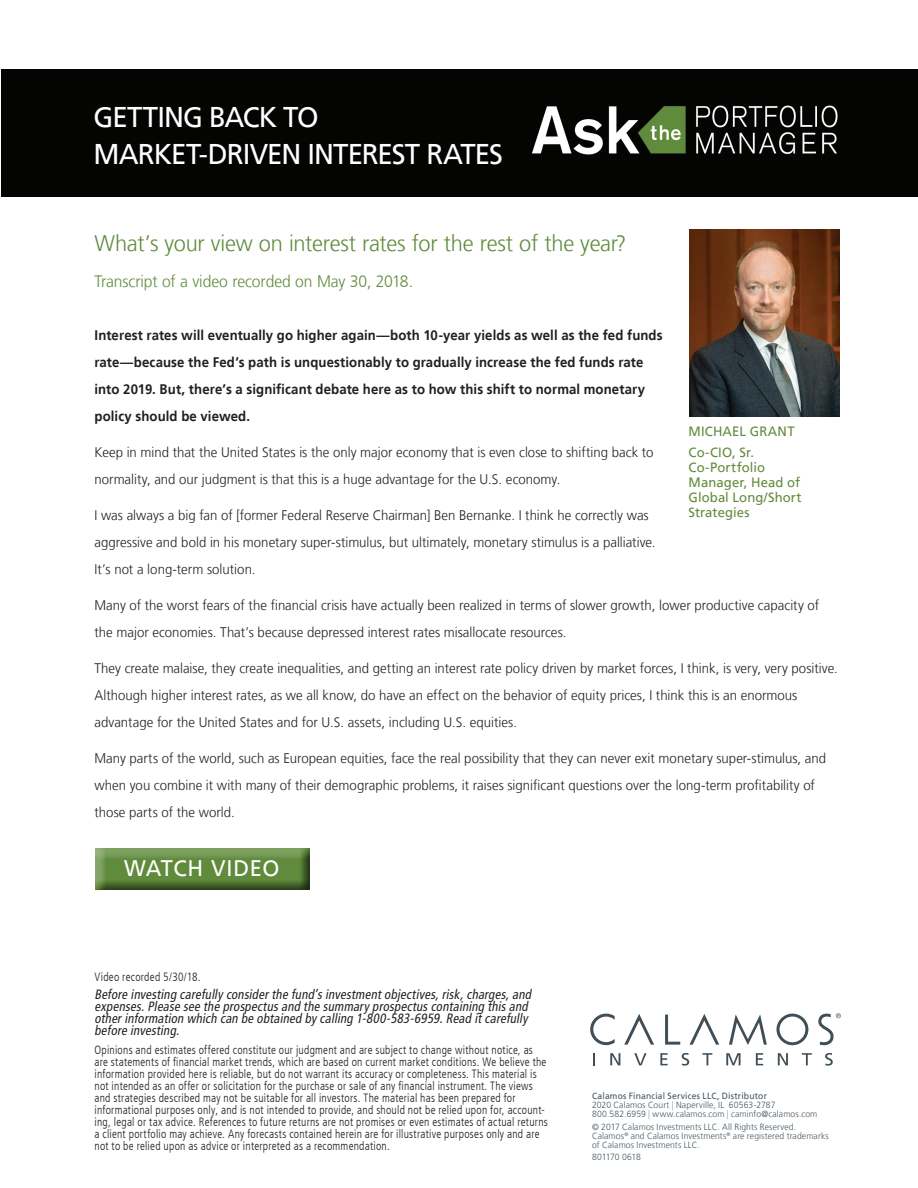
<style>
.page{position:relative;width:918px;height:1188px;background:#fff}
.page>*{position:absolute;margin:0;border:0;box-sizing:border-box;transform-origin:0 0}
.t1{font:28.5px/37.5px "Frutiger LT";letter-spacing:-.035em;color:#fff}
.t2{font:300 22.5px "Frutiger LT";letter-spacing:-.01em;color:#608b3c}
.t3{font:22.5px "Frutiger LT";letter-spacing:.025em;color:#fff}
.t4{font:300 16.5px "Frutiger LT";letter-spacing:-.01em;color:#608b3c;scale:.95 1}
.t5{font:300 13.8px/27px "Frutiger LT";color:#231f20;scale:.95 1}
.t6{font:700 13.8px/27px "Frutiger LT";letter-spacing:.005em;color:#231f20;scale:.95 1}
.t7{font:italic condensed 13.5px/12px "Frutiger LT";color:#231f20;scale:.95 1}
.t8{font:13.5px/15px "Frutiger LT";letter-spacing:.01em;color:#638b3c}
.t9{font:300 condensed 12px/12px "Frutiger LT";letter-spacing:.02em;color:#231f20;scale:.95 1}
.t10{font:300 9px/9px "Frutiger LT";letter-spacing:.015em;color:#45555f;scale:.95 1}
.t11{font:300 9px "Frutiger LT";letter-spacing:-.02em;color:#45555f;scale:.95 1}
.s1{font-weight:400}
.s2{color:#959ca1}
</style>
<div class="page">
<div style="left:1px;top:69px;width:917px;height:127px;background:#040503"></div>
<img style="left:689px;top:230px;width:151px;height:186px">
<svg style="left:665px;top:1015px;width:15px;height:30px"></svg>
<svg style="left:729px;top:1014px;width:38px;height:31px"></svg>
<svg style="left:776px;top:1014px;width:32px;height:31px"></svg>
<svg style="left:624px;top:1014px;width:30px;height:31px"></svg>
<svg style="left:689px;top:1014px;width:30px;height:31px"></svg>
<svg style="left:590px;top:1014px;width:25px;height:31px"></svg>
<svg style="left:818px;top:1013px;width:23px;height:33px"></svg>
<svg style="left:593px;top:1053px;width:2px;height:12px"></svg>
<svg style="left:610px;top:1053px;width:10px;height:12px"></svg>
<svg style="left:634px;top:1053px;width:12px;height:12px"></svg>
<svg style="left:660px;top:1053px;width:8px;height:12px"></svg>
<svg style="left:682px;top:1053px;width:7px;height:13px"></svg>
<svg style="left:702px;top:1053px;width:10px;height:12px"></svg>
<svg style="left:726px;top:1053px;width:15px;height:12px"></svg>
<svg style="left:756px;top:1053px;width:7px;height:12px"></svg>
<svg style="left:778px;top:1053px;width:10px;height:12px"></svg>
<svg style="left:802px;top:1053px;width:10px;height:12px"></svg>
<svg style="left:825px;top:1053px;width:8px;height:13px"></svg>
<div style="left:93px;top:844px;width:217px;height:47px;background:#231f20;opacity:.75"></div>
<h1 class="t1" style="left:93px;top:98px;width:411px">GETTING BACK TO<br>MARKET-DRIVEN INTEREST RATES</h1>
<h2 class="t2" style="left:94px;top:230px;width:533px">What’s your view on interest rates for the rest of the year?</h2>
<p class="t4" style="left:94px;top:272px;width:337px">Transcript of a video recorded on May 30, 2018.</p>
<p class="t6" style="left:94px;top:322px;width:600px">Interest rates will eventually go higher again—both 10-year yields as well as the fed funds rate—because the Fed’s path is unquestionably to gradually increase the fed funds rate into 2019. But, there’s a significant debate here as to how this shift to normal monetary policy should be viewed.</p>
<p class="t5" style="left:94px;top:439px;width:590px">Keep in mind that the United States is the only major economy that is even close to shifting back to normality, and our judgment is that this is a huge advantage for the U.S. economy.</p>
<p class="t5" style="left:94px;top:502px;width:592px">I was always a big fan of [former Federal Reserve Chairman] Ben Bernanke. I think he correctly was aggressive and bold in his monetary super-stimulus, but ultimately, monetary stimulus is a palliative.<br>It’s not a long-term solution.</p>
<p class="t5" style="left:94px;top:592px;width:764px">Many of the worst fears of the financial crisis have actually been realized in terms of slower growth, lower productive capacity of the major economies. That’s because depressed interest rates misallocate resources.</p>
<p class="t5" style="left:94px;top:655px;width:784px">They create malaise, they create inequalities, and getting an interest rate policy driven by market forces, I think, is very, very positive.<br>Although higher interest rates, as we all know, do have an effect on the behavior of equity prices, I think this is an enormous advantage for the United States and for U.S. assets, including U.S. equities.</p>
<p class="t5" style="left:94px;top:745px;width:772px">Many parts of the world, such as European equities, face the real possibility that they can never exit monetary super-stimulus, and when you combine it with many of their demographic problems, it raises significant questions over the long-term profitability of those parts of the world.</p>
<p class="t8" style="left:689px;top:420px;width:108px;line-height:21.8px">MICHAEL GRANT<br>Co-CIO, Sr.</p>
<p class="t8" style="left:689px;top:460px;width:115px">Co-Portfolio<br>Manager, Head of<br>Global Long/Short<br>Strategies</p>
<h2 class="t3" style="left:124px;top:855px;width:157px">WATCH VIDEO</h2>
<p class="t9" style="left:94px;top:971px;width:113px">Video recorded 5/30/18.</p>
<p class="t7" style="left:94px;top:989px;width:464px">Before investing carefully considerthe fund’sinvestmentobjectives,risk,charges,and expenses.Please see the prospectusand the summary prospectuscontaining thisand otherinformation which can be obtained by calling 1-800-583-6959.Read itcarefully before investing.</p>
<p class="t9" style="left:94px;top:1044px;width:479px">Opinions and estimates offered constitute our judgment and are subject to change without notice, as are statements of financial market trends, which are based on current market conditions. We believe the information provided here is reliable, but do not warrant its accuracy or completeness. This material is not intended as an offer or solicitation for the purchase or sale of any financial instrument. The views and strategies described may not be suitable for all investors. The material has been prepared for informational purposes only, and is not intended to provide, and should not be relied upon for, account&shy;ing, legal or tax advice. References to future returns are not promises or even estimates of actual returns a client portfolio may achieve. Any forecasts contained herein are for illustrative purposes only and are not to be relied upon as advice or interpreted as a recommendation.</p>
<p class="t10" style="left:592px;top:1092px;width:239px"><span class="s1">Calamos Financial Services LLC, Distributor<br></span>2020 Calamos Court <span class="s2">|</span> Naperville, IL 60563-2787<br>800.582.6959 <span class="s2">|</span> www.calamos.com <span class="s2">|</span> caminfo@calamos.com</p>
<p class="t10" style="left:592px;top:1122px;width:251px">© 2017 Calamos Investments LLC. All Rights Reserved.<br>Calamos<sup>®</sup> and Calamos Investments<sup>®</sup> are registered trademarks of Calamos Investments LLC.</p>
<p class="t11" style="left:592px;top:1152px;width:53px">801170 0618</p>
</div>
